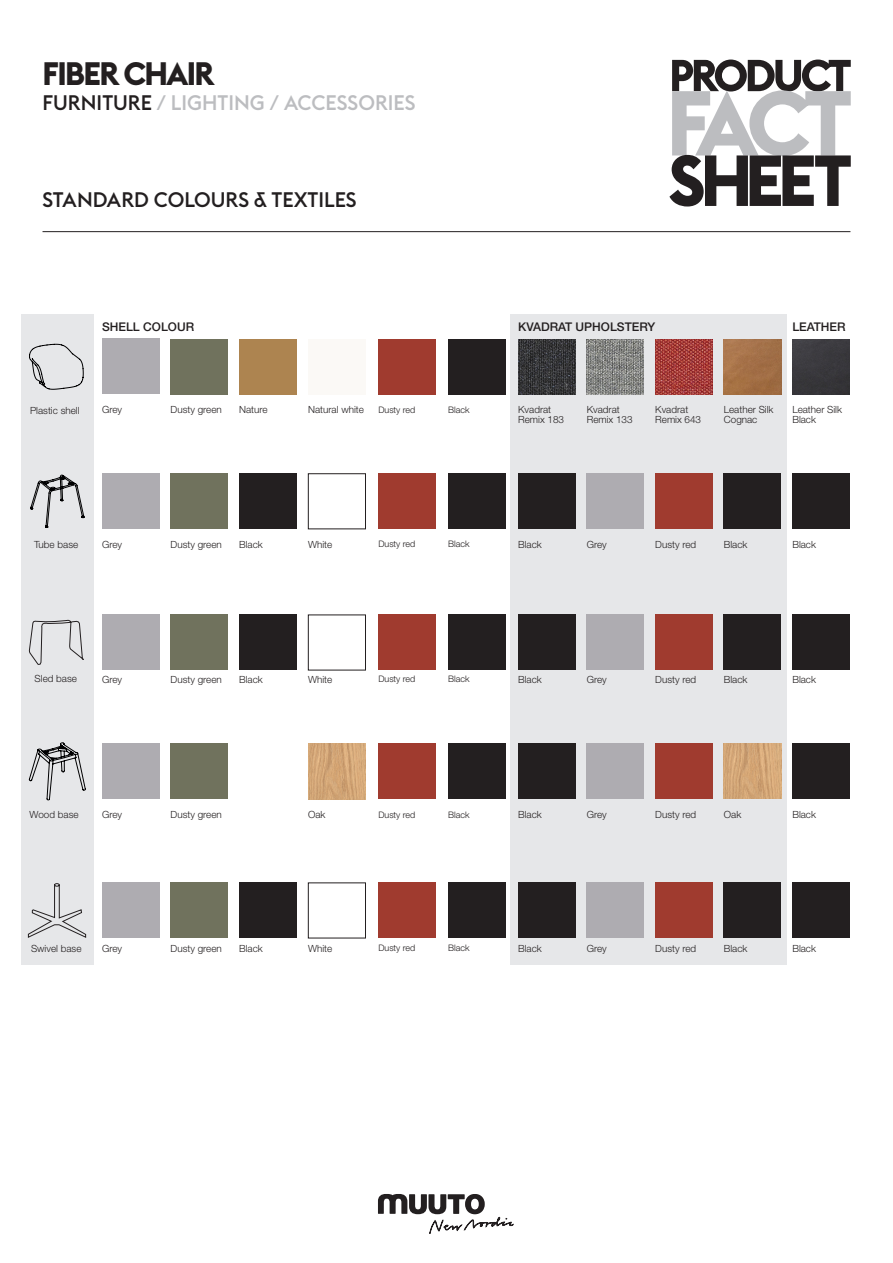
<style>
.page{position:relative;width:893px;height:1263px;background:#fff}
.page>*{position:absolute;margin:0;border:0;box-sizing:border-box;transform-origin:0 0}
.t1{font:700 32.1px "Euclid Flex";letter-spacing:-.05em;color:#231f20}
.t2{font:500 20.7px "Euclid Flex";color:#bcbdc0}
.t3{font:500 20.7px "Euclid Flex";color:#231f20}
.text_on_the_design{font:500 12px "Helvetica Neue LT Std";color:#231f20}
.titular_conncet_text{font:300 9.9px/9.9px "Helvetica Neue LT Std";color:#231f20}
.titular_conncet_text-2{font:300 9px "Helvetica Neue LT Std";color:#231f20}
.s1{color:#231f20}
</style>
<div class="page">
<hr style="left:43px;top:231px;width:807px;height:1px;background:#231f20">
<svg style="left:669px;top:60px;width:182px;height:146px"></svg>
<svg style="left:378px;top:1194px;width:136px;height:40px"></svg>
<div style="left:21px;top:314px;width:73px;height:651px;background:#e6e7e9"></div>
<div style="left:511px;top:314px;width:276px;height:651px;background:#e6e7e9"></div>
<div style="left:378px;top:743px;width:58px;height:56px;background:#a03b2f"></div>
<div style="left:448px;top:743px;width:57px;height:56px;background:#231f20"></div>
<div style="left:378px;top:615px;width:58px;height:55px;background:#a03b2f"></div>
<div style="left:448px;top:615px;width:57px;height:55px;background:#231f20"></div>
<div style="left:378px;top:474px;width:58px;height:55px;background:#a03b2f"></div>
<div style="left:448px;top:474px;width:57px;height:55px;background:#231f20"></div>
<div style="left:378px;top:339px;width:58px;height:56px;background:#a03b2f"></div>
<div style="left:448px;top:339px;width:57px;height:56px;background:#231f20"></div>
<div style="left:378px;top:883px;width:58px;height:55px;background:#a03b2f"></div>
<div style="left:448px;top:883px;width:57px;height:55px;background:#231f20"></div>
<div style="left:587px;top:744px;width:57px;height:55px;background:#aeacb1"></div>
<div style="left:655px;top:743px;width:57px;height:56px;background:#a03b2f"></div>
<img style="left:724px;top:743px;width:57px;height:56px">
<div style="left:518px;top:744px;width:57px;height:55px;background:#231f20"></div>
<div style="left:792px;top:743px;width:58px;height:56px;background:#231f20"></div>
<div style="left:587px;top:615px;width:57px;height:55px;background:#aeacb1"></div>
<div style="left:655px;top:615px;width:57px;height:55px;background:#a03b2f"></div>
<div style="left:518px;top:615px;width:57px;height:55px;background:#231f20"></div>
<div style="left:724px;top:615px;width:57px;height:55px;background:#231f20"></div>
<div style="left:792px;top:615px;width:58px;height:55px;background:#231f20"></div>
<div style="left:587px;top:474px;width:57px;height:55px;background:#aeacb1"></div>
<div style="left:655px;top:474px;width:57px;height:55px;background:#a03b2f"></div>
<div style="left:518px;top:474px;width:57px;height:55px;background:#231f20"></div>
<div style="left:724px;top:474px;width:57px;height:55px;background:#231f20"></div>
<div style="left:792px;top:474px;width:58px;height:55px;background:#231f20"></div>
<img style="left:724px;top:339px;width:57px;height:56px">
<img style="left:792px;top:339px;width:58px;height:55px">
<img style="left:587px;top:339px;width:57px;height:55px">
<img style="left:518px;top:339px;width:57px;height:55px">
<img style="left:655px;top:339px;width:57px;height:55px">
<div style="left:587px;top:883px;width:57px;height:55px;background:#aeacb1"></div>
<div style="left:655px;top:883px;width:57px;height:55px;background:#a03b2f"></div>
<div style="left:518px;top:883px;width:57px;height:55px;background:#231f20"></div>
<div style="left:724px;top:883px;width:57px;height:55px;background:#231f20"></div>
<div style="left:792px;top:883px;width:58px;height:55px;background:#231f20"></div>
<svg style="left:29px;top:344px;width:55px;height:46px"></svg>
<svg style="left:30px;top:475px;width:54px;height:53px"></svg>
<svg style="left:29px;top:619px;width:55px;height:46px"></svg>
<svg style="left:29px;top:742px;width:57px;height:58px"></svg>
<svg style="left:28px;top:883px;width:58px;height:55px"></svg>
<div style="left:102px;top:744px;width:57px;height:55px;background:#aeacb1"></div>
<div style="left:171px;top:744px;width:57px;height:55px;background:#70725d"></div>
<img style="left:308px;top:744px;width:57px;height:55px">
<div style="left:102px;top:615px;width:57px;height:55px;background:#aeacb1"></div>
<div style="left:171px;top:615px;width:57px;height:55px;background:#70725d"></div>
<div style="left:239px;top:615px;width:57px;height:55px;background:#231f20"></div>
<div style="left:308px;top:615px;width:58px;height:55px;border:1px solid #231f20"></div>
<div style="left:102px;top:474px;width:57px;height:55px;background:#aeacb1"></div>
<div style="left:171px;top:474px;width:57px;height:55px;background:#70725d"></div>
<div style="left:239px;top:474px;width:57px;height:55px;background:#231f20"></div>
<div style="left:308px;top:474px;width:58px;height:55px;border:1px solid #231f20"></div>
<div style="left:102px;top:339px;width:57px;height:55px;background:#aeacb1"></div>
<div style="left:171px;top:339px;width:57px;height:56px;background:#70725d"></div>
<div style="left:239px;top:339px;width:57px;height:56px;background:#ad8450"></div>
<div style="left:102px;top:883px;width:57px;height:55px;background:#aeacb1"></div>
<div style="left:171px;top:883px;width:57px;height:55px;background:#70725d"></div>
<div style="left:239px;top:883px;width:57px;height:55px;background:#231f20"></div>
<div style="left:308px;top:883px;width:58px;height:55px;border:1px solid #231f20"></div>
<p class="t1" style="left:43px;top:56px;width:174px">FIBER CHAIR</p>
<p class="t2" style="left:43px;top:91px;width:375px"><span class="s1">FURNITURE</span> / LIGHTING / ACCESSORIES</p>
<p class="t3" style="left:43px;top:187px;width:316px">STANDARD COLOURS &amp; TEXTILES</p>
<p class="text_on_the_design" style="left:102px;top:319px;width:94px">SHELL COLOUR</p>
<p class="text_on_the_design" style="left:518px;top:319px;width:138px">KVADRAT UPHOLSTERY</p>
<p class="text_on_the_design" style="left:792px;top:319px;width:55px">LEATHER</p>
<p class="titular_conncet_text" style="left:30px;top:405px;width:51px">Plastic shell</p>
<p class="titular_conncet_text" style="left:102px;top:405px;width:21px">Grey</p>
<p class="titular_conncet_text" style="left:171px;top:405px;width:53px">Dusty green</p>
<p class="titular_conncet_text" style="left:239px;top:405px;width:30px">Nature</p>
<p class="titular_conncet_text" style="left:308px;top:405px;width:57px">Natural white</p>
<p class="titular_conncet_text-2" style="left:378px;top:404px;width:39px">Dusty red</p>
<p class="titular_conncet_text-2" style="left:448px;top:404px;width:23px">Black</p>
<p class="titular_conncet_text" style="left:518px;top:405px;width:34px">Kvadrat</p>
<p class="titular_conncet_text" style="left:518px;top:415px;width:47px">Remix 183</p>
<p class="titular_conncet_text" style="left:587px;top:405px;width:34px">Kvadrat</p>
<p class="titular_conncet_text" style="left:587px;top:415px;width:47px">Remix 133</p>
<p class="titular_conncet_text" style="left:655px;top:405px;width:34px">Kvadrat</p>
<p class="titular_conncet_text" style="left:655px;top:415px;width:47px">Remix 643</p>
<p class="titular_conncet_text" style="left:724px;top:405px;width:51px">Leather Silk<br>Cognac</p>
<p class="titular_conncet_text" style="left:792px;top:405px;width:51px">Leather Silk<br>Black</p>
<p class="titular_conncet_text" style="left:34px;top:539px;width:46px">Tube base</p>
<p class="titular_conncet_text" style="left:102px;top:539px;width:21px">Grey</p>
<p class="titular_conncet_text" style="left:171px;top:539px;width:53px">Dusty green</p>
<p class="titular_conncet_text" style="left:239px;top:539px;width:25px">Black</p>
<p class="titular_conncet_text" style="left:308px;top:539px;width:26px">White</p>
<p class="titular_conncet_text-2" style="left:378px;top:539px;width:39px">Dusty red</p>
<p class="titular_conncet_text-2" style="left:448px;top:539px;width:23px">Black</p>
<p class="titular_conncet_text" style="left:518px;top:539px;width:25px">Black</p>
<p class="titular_conncet_text" style="left:587px;top:539px;width:21px">Grey</p>
<p class="titular_conncet_text" style="left:655px;top:539px;width:42px">Dusty red</p>
<p class="titular_conncet_text" style="left:724px;top:539px;width:25px">Black</p>
<p class="titular_conncet_text" style="left:792px;top:539px;width:25px">Black</p>
<p class="titular_conncet_text" style="left:35px;top:674px;width:44px">Sled base</p>
<p class="titular_conncet_text" style="left:102px;top:674px;width:21px">Grey</p>
<p class="titular_conncet_text" style="left:171px;top:674px;width:53px">Dusty green</p>
<p class="titular_conncet_text" style="left:239px;top:674px;width:25px">Black</p>
<p class="titular_conncet_text" style="left:308px;top:674px;width:26px">White</p>
<p class="titular_conncet_text-2" style="left:378px;top:673px;width:39px">Dusty red</p>
<p class="titular_conncet_text-2" style="left:448px;top:673px;width:23px">Black</p>
<p class="titular_conncet_text" style="left:518px;top:674px;width:25px">Black</p>
<p class="titular_conncet_text" style="left:587px;top:674px;width:21px">Grey</p>
<p class="titular_conncet_text" style="left:655px;top:674px;width:42px">Dusty red</p>
<p class="titular_conncet_text" style="left:724px;top:674px;width:25px">Black</p>
<p class="titular_conncet_text" style="left:792px;top:674px;width:25px">Black</p>
<p class="titular_conncet_text" style="left:30px;top:809px;width:50px">Wood base</p>
<p class="titular_conncet_text" style="left:102px;top:809px;width:21px">Grey</p>
<p class="titular_conncet_text" style="left:171px;top:809px;width:53px">Dusty green</p>
<p class="titular_conncet_text" style="left:308px;top:809px;width:19px">Oak</p>
<p class="titular_conncet_text-2" style="left:378px;top:809px;width:39px">Dusty red</p>
<p class="titular_conncet_text-2" style="left:448px;top:809px;width:23px">Black</p>
<p class="titular_conncet_text" style="left:518px;top:809px;width:25px">Black</p>
<p class="titular_conncet_text" style="left:587px;top:809px;width:21px">Grey</p>
<p class="titular_conncet_text" style="left:655px;top:809px;width:42px">Dusty red</p>
<p class="titular_conncet_text" style="left:724px;top:809px;width:19px">Oak</p>
<p class="titular_conncet_text" style="left:792px;top:809px;width:25px">Black</p>
<p class="titular_conncet_text" style="left:31px;top:943px;width:52px">Swivel base</p>
<p class="titular_conncet_text" style="left:102px;top:943px;width:21px">Grey</p>
<p class="titular_conncet_text" style="left:239px;top:943px;width:25px">Black</p>
<p class="titular_conncet_text" style="left:171px;top:943px;width:53px">Dusty green</p>
<p class="titular_conncet_text" style="left:308px;top:943px;width:26px">White</p>
<p class="titular_conncet_text-2" style="left:378px;top:942px;width:39px">Dusty red</p>
<p class="titular_conncet_text-2" style="left:448px;top:942px;width:23px">Black</p>
<p class="titular_conncet_text" style="left:518px;top:943px;width:25px">Black</p>
<p class="titular_conncet_text" style="left:587px;top:943px;width:21px">Grey</p>
<p class="titular_conncet_text" style="left:655px;top:943px;width:42px">Dusty red</p>
<p class="titular_conncet_text" style="left:724px;top:943px;width:25px">Black</p>
<p class="titular_conncet_text" style="left:792px;top:943px;width:25px">Black</p>
</div>
